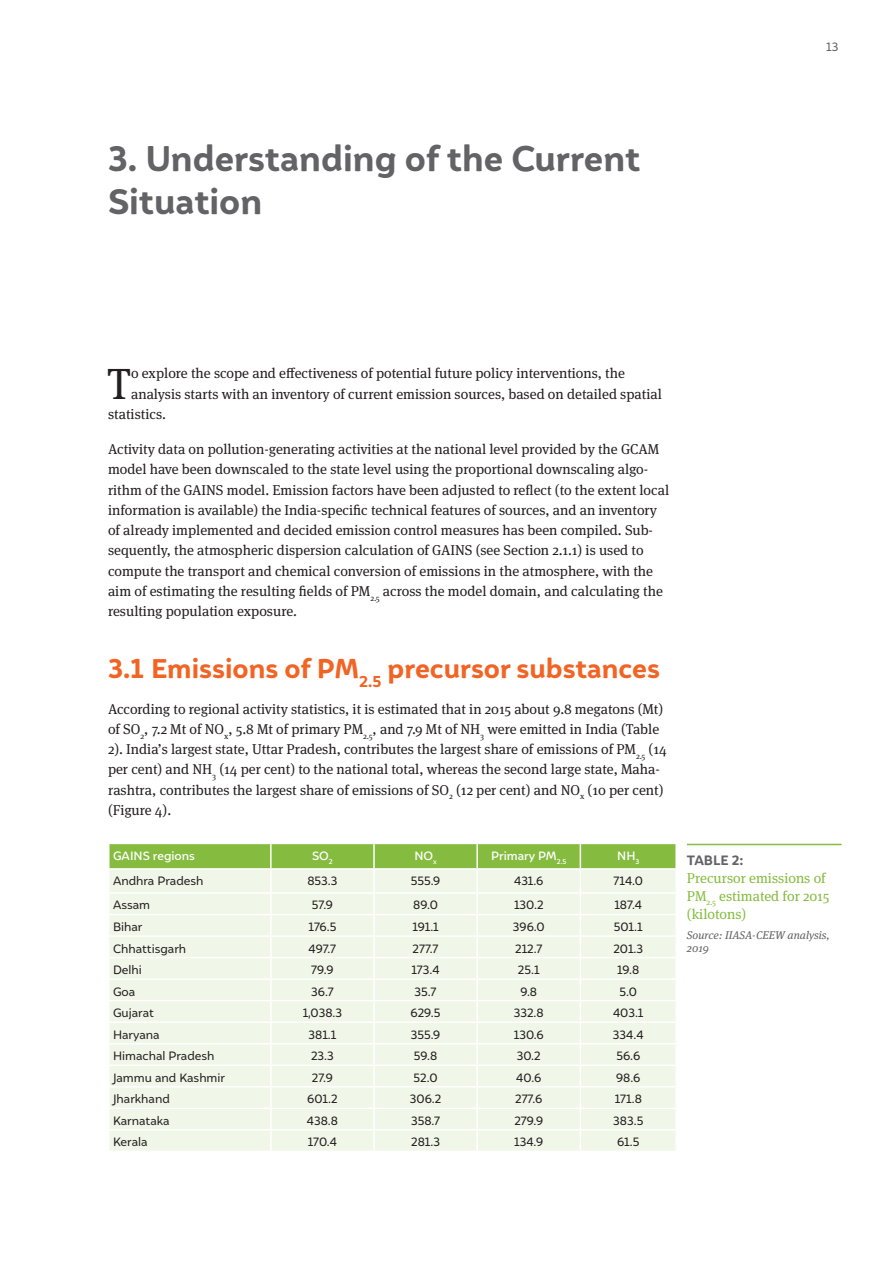
<style>
.page{position:relative;width:893px;height:1263px;background:#fff}
.page>*{position:absolute;margin:0;border:0;box-sizing:border-box;transform-origin:0 0}
.body{font:43.65px "Meta Serif OT";color:#231f20}
.t1{font:900 35.25px/42.3px "Igna Sans";color:#636366}
.t2{font:900 27px "Igna Sans";color:#f26424}
.body-2{font:14.25px/20.2px "Meta Serif OT";color:#231f20}
.t3{font:14.25px/18px "Meta Serif OT";color:#85bc40}
.t4{font:900 13.5px "Igna Sans";color:#636366}
.body-3{font:12px "Igna Sans";color:#231f20}
.body-4{font:500 12px "Igna Sans";color:#fff}
.t5{font:12px "Igna Sans";color:#636366}
.Sources{font:italic 11.25px/12.9px "Meta Serif OT";color:#636366}
</style>
<div class="page">
<svg style="left:109px;top:843px;width:567px;height:307px;background:#e8f2dc"></svg>
<hr style="left:675px;top:1130px;width:2px;height:20px;background:#fff">
<hr style="left:687px;top:844px;width:155px;height:1px;background:#85bc40">
<p class="t1" style="left:108px;top:137px;width:534px">3. Understanding of the Current<br>Situation</p>
<p class="t5" style="left:826px;top:39px;width:14px">13</p>
<p class="body" style="left:107px;top:358px;width:26px">T</p>
<p class="body-2" style="left:131px;top:364px;width:495px">o explore the scope and effectiveness of potential future policy interventions, the</p>
<p class="body-2" style="left:131px;top:384px;width:532px">analysis starts with an inventory of current emission sources, based on detailed spatial</p>
<p class="body-2" style="left:108px;top:404px;width:59px">statistics.</p>
<p class="body-2" style="left:108px;top:439px;width:563px">Activity data on pollution-generating activities at the national level provided by the GCAM model have been downscaled to the state level using the proportional downscaling algo&shy;rithm of the GAINS model. Emission factors have been adjusted to reflect (to the extent local information is available) the India-specific technical features of sources, and an inventory of already implemented and decided emission control measures has been compiled. Sub&shy;sequently, the atmospheric dispersion calculation of GAINS (see Section 2.1.1) is used to compute the transport and chemical conversion of emissions in the atmosphere, with the aim of estimating the resulting fields of PM<sub>2.5</sub> across the model domain, and calculating the resulting population exposure.</p>
<p class="t2" style="left:108px;top:651px;width:553px">3.1 Emissions of PM<sub>2.5</sub> precursor substances</p>
<p class="body-2" style="left:108px;top:699px;width:560px">According to regional activity statistics, it is estimated that in 2015 about 9.8 megatons (Mt) of SO<sub>2</sub>, 7.2 Mt of NO<sub>x</sub>, 5.8 Mt of primary PM<sub>2.5</sub>, and 7.9 Mt of NH<sub>3</sub> were emitted in India (Table 2). India’s largest state, Uttar Pradesh, contributes the largest share of emissions of PM<sub>2.5</sub> (14 per cent) and NH<sub>3</sub> (14 per cent) to the national total, whereas the second large state, Maha&shy;rashtra, contributes the largest share of emissions of SO<sub>2</sub> (12 per cent) and NO<sub>x</sub> (10 per cent) (Figure 4).</p>
<p class="body-4" style="left:113px;top:848px;width:83px">GAINS regions</p>
<p class="body-4" style="left:312px;top:848px;width:22px">SO<sub>2</sub></p>
<p class="body-4" style="left:414px;top:848px;width:24px">NO<sub>x</sub></p>
<p class="body-4" style="left:491px;top:848px;width:77px">Primary PM<sub>2.5</sub></p>
<p class="body-4" style="left:617px;top:848px;width:24px">NH<sub>3</sub></p>
<p class="body-3" style="left:113px;top:873px;width:92px">Andhra Pradesh</p>
<p class="body-3" style="left:307px;top:873px;width:32px">853.3</p>
<p class="body-3" style="left:411px;top:873px;width:31px">555.9</p>
<p class="body-3" style="left:514px;top:873px;width:31px">431.6</p>
<p class="body-3" style="left:614px;top:873px;width:31px">714.0</p>
<p class="body-3" style="left:113px;top:897px;width:39px">Assam</p>
<p class="body-3" style="left:312px;top:897px;width:23px">57.9</p>
<p class="body-3" style="left:413px;top:897px;width:26px">89.0</p>
<p class="body-3" style="left:514px;top:897px;width:31px">130.2</p>
<p class="body-3" style="left:614px;top:897px;width:29px">187.4</p>
<p class="body-3" style="left:113px;top:919px;width:31px">Bihar</p>
<p class="body-3" style="left:308px;top:919px;width:29px">176.5</p>
<p class="body-3" style="left:412px;top:919px;width:28px">191.1</p>
<p class="body-3" style="left:513px;top:919px;width:33px">396.0</p>
<p class="body-3" style="left:614px;top:919px;width:30px">501.1</p>
<p class="body-3" style="left:113px;top:940px;width:75px">Chhattisgarh</p>
<p class="body-3" style="left:309px;top:940px;width:29px">497.7</p>
<p class="body-3" style="left:413px;top:940px;width:27px">277.7</p>
<p class="body-3" style="left:515px;top:940px;width:29px">212.7</p>
<p class="body-3" style="left:613px;top:940px;width:31px">201.3</p>
<p class="body-3" style="left:113px;top:962px;width:30px">Delhi</p>
<p class="body-3" style="left:311px;top:962px;width:24px">79.9</p>
<p class="body-3" style="left:411px;top:962px;width:30px">173.4</p>
<p class="body-3" style="left:518px;top:962px;width:23px">25.1</p>
<p class="body-3" style="left:617px;top:962px;width:24px">19.8</p>
<p class="body-3" style="left:113px;top:983px;width:24px">Goa</p>
<p class="body-3" style="left:311px;top:983px;width:24px">36.7</p>
<p class="body-3" style="left:415px;top:983px;width:23px">35.7</p>
<p class="body-3" style="left:520px;top:983px;width:18px">9.8</p>
<p class="body-3" style="left:620px;top:983px;width:19px">5.0</p>
<p class="body-3" style="left:113px;top:1005px;width:42px">Gujarat</p>
<p class="body-3" style="left:303px;top:1005px;width:41px">1,038.3</p>
<p class="body-3" style="left:411px;top:1005px;width:31px">629.5</p>
<p class="body-3" style="left:514px;top:1005px;width:31px">332.8</p>
<p class="body-3" style="left:613px;top:1005px;width:32px">403.1</p>
<p class="body-3" style="left:113px;top:1027px;width:48px">Haryana</p>
<p class="body-3" style="left:308px;top:1027px;width:29px">381.1</p>
<p class="body-3" style="left:411px;top:1027px;width:31px">355.9</p>
<p class="body-3" style="left:514px;top:1027px;width:31px">130.6</p>
<p class="body-3" style="left:613px;top:1027px;width:32px">334.4</p>
<p class="body-3" style="left:113px;top:1048px;width:103px">Himachal Pradesh</p>
<p class="body-3" style="left:311px;top:1048px;width:24px">23.3</p>
<p class="body-3" style="left:414px;top:1048px;width:25px">59.8</p>
<p class="body-3" style="left:517px;top:1048px;width:25px">30.2</p>
<p class="body-3" style="left:616px;top:1048px;width:25px">56.6</p>
<p class="body-3" style="left:113px;top:1070px;width:114px">Jammu and Kashmir</p>
<p class="body-3" style="left:312px;top:1070px;width:23px">27.9</p>
<p class="body-3" style="left:414px;top:1070px;width:25px">52.0</p>
<p class="body-3" style="left:516px;top:1070px;width:27px">40.6</p>
<p class="body-3" style="left:616px;top:1070px;width:26px">98.6</p>
<p class="body-3" style="left:113px;top:1091px;width:58px">Jharkhand</p>
<p class="body-3" style="left:307px;top:1091px;width:32px">601.2</p>
<p class="body-3" style="left:410px;top:1091px;width:33px">306.2</p>
<p class="body-3" style="left:515px;top:1091px;width:29px">277.6</p>
<p class="body-3" style="left:615px;top:1091px;width:29px">171.8</p>
<p class="body-3" style="left:113px;top:1113px;width:58px">Karnataka</p>
<p class="body-3" style="left:307px;top:1113px;width:33px">438.8</p>
<p class="body-3" style="left:411px;top:1113px;width:31px">358.7</p>
<p class="body-3" style="left:514px;top:1113px;width:30px">279.9</p>
<p class="body-3" style="left:613px;top:1113px;width:32px">383.5</p>
<p class="body-3" style="left:113px;top:1134px;width:36px">Kerala</p>
<p class="body-3" style="left:308px;top:1134px;width:31px">170.4</p>
<p class="body-3" style="left:411px;top:1134px;width:30px">281.3</p>
<p class="body-3" style="left:514px;top:1134px;width:31px">134.9</p>
<p class="body-3" style="left:617px;top:1134px;width:24px">61.5</p>
<p class="t4" style="left:687px;top:851px;width:58px">TABLE 2:</p>
<p class="t3" style="left:687px;top:869px;width:144px">Precursor emissions of<br>PM<sub>2.5</sub> estimated for 2015 (kilotons)</p>
<p class="Sources" style="left:687px;top:929px;width:144px">Source: IIASA-CEEW analysis,<br>2019</p>
</div>
